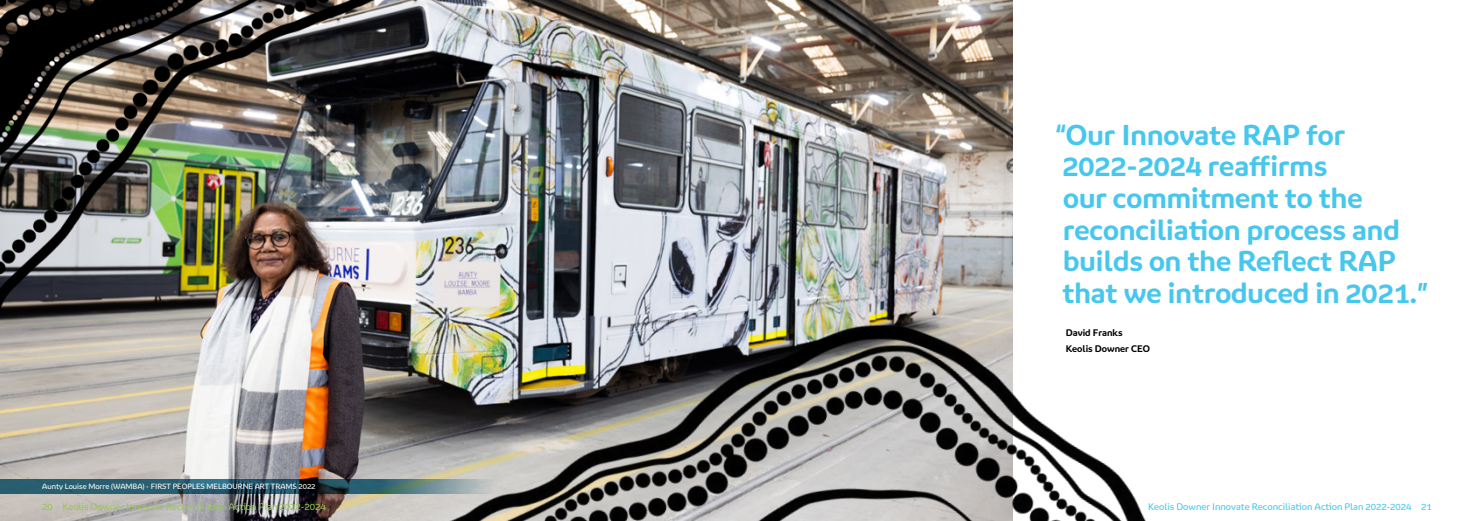
<style>
.page{position:relative;width:1474px;height:521px;background:#fff}
.page>*{position:absolute;margin:0;border:0;box-sizing:border-box;transform-origin:0 0}
.t1{font:700 26.25px/31.5px "Ringo";color:#47c7ed}
.t2{font:8.75px "Ringo";color:#96c94f}
.t3{font:8.75px "Ringo";color:#47c7ed}
.t4{font:700 8.75px/15.8px "Ringo";color:#000}
.t5{font:7px "Ringo";color:#fff}
</style>
<div class="page">
<img style="left:0;top:0;width:1012px;height:521px">
<svg style="left:0;top:479px;width:382px;height:15px;background:#235364"></svg>
<img style="left:0;top:0;width:389px;height:330px">
<img style="left:382px;top:299px;width:764px;height:222px">
<p class="t1" style="left:1055px;top:119px;width:374px">“Our Innovate RAP for<br>2022-2024 reaffirms<br>our commitment to the reconciliation process and builds on the Reflect RAP that we introduced in 2021.”</p>
<p class="t4" style="left:1065px;top:325px;width:86px">David Franks<br>Keolis Downer CEO</p>
<p class="t5" style="left:42px;top:482px;width:275px">Aunty Louise Morre (WAMBA) - FIRST PEOPLES MELBOURNE ART TRAMS 2022</p>
<p class="t2" style="left:42px;top:501px;width:285px">20 Keolis Downer Innovate Reconciliation Action Plan 2022-2024</p>
<p class="t3" style="left:1148px;top:501px;width:285px">Keolis Downer Innovate Reconciliation Action Plan 2022-2024 21</p>
</div>
